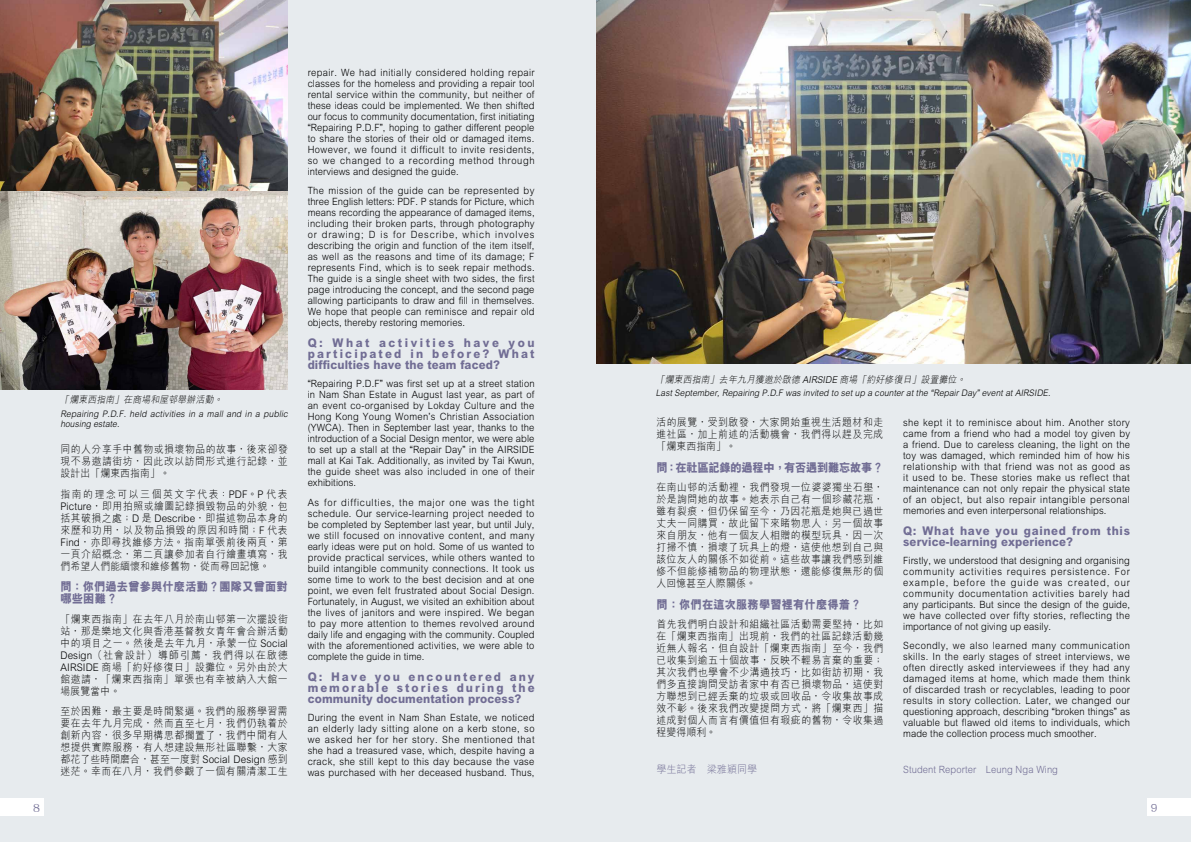
<style>
.page{position:relative;width:1191px;height:842px;background:#fff}
.page>*{position:absolute;margin:0;border:0;box-sizing:border-box;transform-origin:0 0}
.t1{font:800 12px/11px "M Hei HK";letter-spacing:.01em;color:#716d94;scale:.94 1}
.t2{font:800 12px "M Hei HK";letter-spacing:-.025em;color:#716d94;scale:.94 1}
.t3{font:12px "XANO mincho U32";color:#716d94}
.t4{font:300 10.5px/12px "M Hei HK";letter-spacing:.05em;color:#000;text-align:justify;scale:.94 1}
.t5{font:300 10.5px "M Hei HK";letter-spacing:.01em;color:#716d94;scale:.95 1}
.t6{font:300 10px/11px "M Hei HK";letter-spacing:.01em;color:#000;text-align:justify;scale:.94 1}
.t7{font:300 10px "M Hei HK";letter-spacing:.01em;color:#716d94;scale:.94 1}
.t8{font:italic 300 9.5px "M Hei HK";color:#000;scale:.94 1}
.t9{font:italic 300 9px/10px "M Hei HK";color:#000;scale:.94 1}
.s1{font-family:"Arial";font-weight:400}
</style>
<div class="page">
<div style="left:595px;top:0;width:596px;height:842px;background:#e7ebee"></div>
<div style="left:0;top:0;width:595px;height:842px;background:#e7ebee"></div>
<div style="left:0;top:799px;width:43px;height:17px;background:#fff"></div>
<div style="left:1148px;top:799px;width:43px;height:17px;background:#fff"></div>
<img style="left:0;top:0;width:288px;height:390px">
<img style="left:596px;top:0;width:595px;height:364px">
<p class="t8" style="left:60px;top:393px;width:176px">「爛東西指南」在商場和屋邨舉辦活動。</p>
<p class="t9" style="left:60px;top:408px;width:246px">Repairing P.D.F. held activities in a mall and in a public housing estate.</p>
<p class="t4" style="left:60px;top:443px;width:243px">同的人分享手中舊物或損壞物品的故事，後來卻發現不易邀請街坊，因此改以訪問形式進行記錄，並設計出「爛東西指南」。</p>
<p class="t4" style="left:60px;top:487px;width:243px">指南的理念可以三個英文字代表：PDF。P 代表Picture，即用拍照或繪圖記錄損毀物品的外貌，包括其破損之處；D 是 Describe，即描述物品本身的來歷和功用，以及物品損毀的原因和時間；F 代表Find，亦即尋找維修方法。指南單張前後兩頁，第一頁介紹概念，第二頁讓參加者自行繪畫填寫，我們希望人們能緬懷和維修舊物，從而尋回記憶。</p>
<p class="t1" style="left:60px;top:581px;width:243px;line-height:12px">問：你們過去曾參與什麼活動？團隊又曾面對哪些困難？</p>
<p class="t4" style="left:60px;top:612px;width:243px">「爛東西指南」在去年八月於南山邨第一次擺設街站，那是樂地文化與香港基督教女青年會合辦活動中的項目之一。然後是去年九月，承蒙一位 Social Design（社會設計）導師引薦，我們得以在啟德AIRSIDE 商場「約好修復日」設攤位。另外由於大館邀請，「爛東西指南」單張也有幸被納入大館一場展覽當中。</p>
<p class="t4" style="left:60px;top:705px;width:243px">至於困難，最主要是時間緊逼。我們的服務學習需要在去年九月完成，然而直至七月，我們仍執着於創新內容，很多早期構思都擱置了，我們中間有人想提供實際服務，有人想建設無形社區聯繫，大家都花了些時間磨合，甚至一度對 Social Design 感到迷茫。幸而在八月，我們參觀了一個有關清潔工生</p>
<p class="t6" style="left:308px;top:66px;width:243px">repair. We had initially considered holding repair classes for the homeless and providing a repair tool rental service within the community, but neither of these ideas could be implemented. We then shifted our focus to community documentation, first initiating <span class="s1">“</span>Repairing P.D.F<span class="s1">”</span>, hoping to gather different people to share the stories of their old or damaged items.<br>However, we found it difficult to invite residents, so we changed to a recording method through interviews and designed the guide.</p>
<p class="t6" style="left:308px;top:184px;width:243px">The mission of the guide can be represented by three English letters: PDF. P stands for Picture, which means recording the appearance of damaged items, including their broken parts, through photography or drawing; D is for Describe, which involves describing the origin and function of the item itself, as well as the reasons and time of its damage; F represents Find, which is to seek repair methods.<br>The guide is a single sheet with two sides, the first page introducing the concept, and the second page allowing participants to draw and fill in themselves.<br>We hope that people can reminisce and repair old objects, thereby restoring memories.</p>
<p class="t1" style="left:308px;top:338px;width:243px;text-align:justify">Q: What activities have you participated in before? What difficulties have the team faced?</p>
<p class="t6" style="left:308px;top:378px;width:243px"><span class="s1">“</span>Repairing P.D.F<span class="s1">”</span> was first set up at a street station in Nam Shan Estate in August last year, as part of an event co-organised by Lokday Culture and the Hong Kong Young Women<span class="s1">’</span>s Christian Association (YWCA). Then in September last year, thanks to the introduction of a Social Design mentor, we were able to set up a stall at the <span class="s1">“</span>Repair Day<span class="s1">”</span> in the AIRSIDE mall at Kai Tak. Additionally, as invited by Tai Kwun, the guide sheet was also included in one of their exhibitions.</p>
<p class="t6" style="left:308px;top:496px;width:243px">As for difficulties, the major one was the tight schedule. Our service-learning project needed to be completed by September last year, but until July, we still focused on innovative content, and many early ideas were put on hold. Some of us wanted to provide practical services, while others wanted to build intangible community connections. It took us some time to work to the best decision and at one point, we even felt frustrated about Social Design.<br>Fortunately, in August, we visited an exhibition about the lives of janitors and were inspired. We began to pay more attention to themes revolved around daily life and engaging with the community. Coupled with the aforementioned activities, we were able to complete the guide in time.</p>
<p class="t1" style="left:308px;top:671px;width:243px;text-align:justify">Q: Have you encountered any memorable stories during the community documentation process?</p>
<p class="t6" style="left:308px;top:711px;width:243px">During the event in Nam Shan Estate, we noticed an elderly lady sitting alone on a kerb stone, so we asked her for her story. She mentioned that she had a treasured vase, which, despite having a crack, she still kept to this day because the vase was purchased with her deceased husband. Thus,</p>
<p class="t8" style="left:656px;top:373px;width:333px">「爛東西指南」去年九月獲邀於啟德 AIRSIDE 商場「約好修復日」設置攤位。</p>
<p class="t9" style="left:656px;top:387px;width:423px">LastSeptember,Repairing P.D.F was invited to setup a counteratthe <span class="s1">“</span>RepairDay<span class="s1">”</span>eventatAIRSIDE.</p>
<p class="t4" style="left:656px;top:415px;width:243px">活的展覽，受到啟發，大家開始重視生活題材和走進社區，加上前述的活動機會，我們得以趕及完成「爛東西指南」。</p>
<p class="t2" style="left:656px;top:459px;width:243px">問：在社區記錄的過程中，有否遇到難忘故事？</p>
<p class="t4" style="left:656px;top:480px;width:243px">在南山邨的活動裡，我們發現一位婆婆獨坐石壆，於是詢問她的故事。她表示自己有一個珍藏花瓶，雖有裂痕，但仍保留至今，乃因花瓶是她與已過世丈夫一同購買，故此留下來睹物思人；另一個故事來自朋友，他有一個友人相贈的模型玩具，因一次打掃不慎，損壞了玩具上的燈，這使他想到自己與該位友人的關係不如從前。這些故事讓我們感到維修不但能修補物品的物理狀態，還能修復無形的個人回憶甚至人際關係。</p>
<p class="t1" style="left:656px;top:599px;width:220px">問：你們在這次服務學習裡有什麼得着？</p>
<p class="t4" style="left:656px;top:617px;width:243px">首先我們明白設計和組織社區活動需要堅持，比如在「爛東西指南」出現前，我們的社區記錄活動幾近無人報名，但自設計「爛東西指南」至今，我們已收集到逾五十個故事，反映不輕易言棄的重要；其次我們也學會不少溝通技巧，比如街訪初期，我們多直接詢問受訪者家中有否已損壞物品，這使對方聯想到已經丟棄的垃圾或回收品，令收集故事成效不彰。後來我們改變提問方式，將「爛東西」描述成對個人而言有價值但有瑕疵的舊物，令收集過程變得順利。</p>
<p class="t6" style="left:903px;top:416px;width:243px">she kept it to reminisce about him. Another story came from a friend who had a model toy given by a friend. Due to careless cleaning, the light on the toy was damaged, which reminded him of how his relationship with that friend was not as good as it used to be. These stories make us reflect that maintenance can not only repair the physical state of an object, but also repair intangible personal memories and even interpersonal relationships.</p>
<p class="t1" style="left:903px;top:525px;width:243px">Q: What have you gained from this service-learning experience?</p>
<p class="t6" style="left:903px;top:554px;width:243px">Firstly, we understood that designing and organising community activities requires persistence. For example, before the guide was created, our community documentation activities barely had any participants. But since the design of the guide, we have collected over fifty stories, reflecting the importance of not giving up easily.</p>
<p class="t6" style="left:903px;top:640px;width:243px">Secondly, we also learned many communication skills. In the early stages of street interviews, we often directly asked interviewees if they had any damaged items at home, which made them think of discarded trash or recyclables, leading to poor results in story collection. Later, we changed our questioning approach, describing <span class="s1">“</span>broken things<span class="s1">”</span> as valuable but flawed old items to individuals, which made the collection process much smoother.</p>
<p class="t5" style="left:656px;top:762px;width:107px">學生記者 梁雅穎同學</p>
<p class="t7" style="left:903px;top:762px;width:166px">Student Reporter Leung Nga Wing</p>
<p class="t3" style="left:33px;top:801px;width:8px">8</p>
<p class="t3" style="left:1150px;top:801px;width:8px">9</p>
</div>
